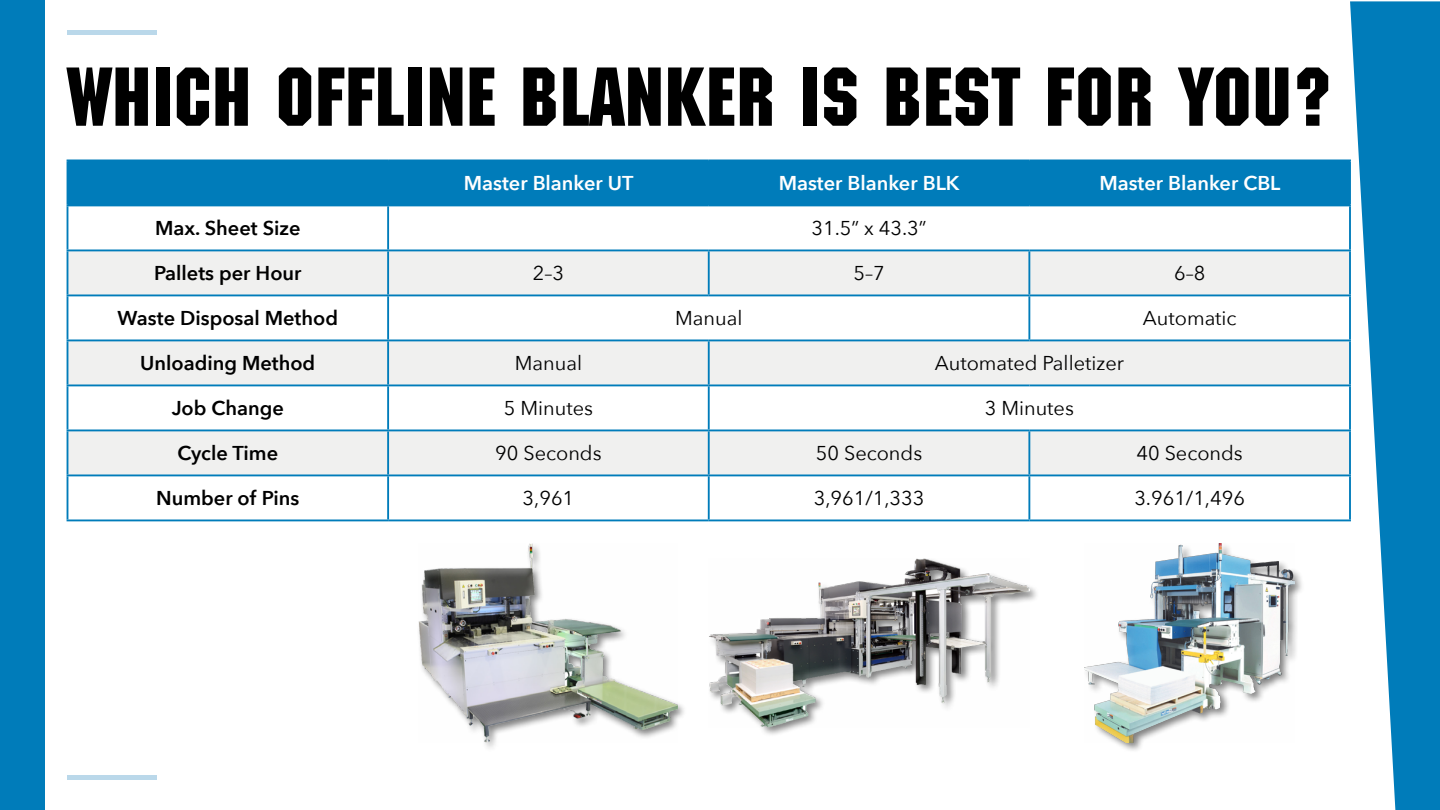
<style>
.page{position:relative;width:1440px;height:810px;background:#fff}
.page>*{position:absolute;margin:0;border:0;box-sizing:border-box;transform-origin:0 0}
.t1{font:81.25px "Machine Std";letter-spacing:.01em;color:#000}
.t2{font:20px "Avenir Next";color:#000}
.t3{font:600 20px "Avenir Next";color:#000}
.t4{font:600 20px "Avenir Next";color:#fff}
</style>
<div class="page">
<svg style="left:1350px;top:1px;width:90px;height:809px;fill:#007cba"></svg>
<div style="left:0;top:1px;width:45px;height:809px;background:#007cba"></div>
<hr style="left:68px;top:30px;width:90px;height:4px;background:#bad8ea">
<div style="left:68px;top:775px;width:90px;height:5px;background:#bad8ea"></div>
<div style="left:68px;top:161px;width:1281px;height:44px;background:#007cba"></div>
<svg style="left:68px;top:251px;width:1281px;height:224px;fill:#f0f0ef"></svg>
<hr style="left:67px;top:206px;width:1px;height:44px;background:#007cba">
<hr style="left:387px;top:206px;width:2px;height:44px;background:#007cba">
<hr style="left:1349px;top:206px;width:2px;height:44px;background:#007cba">
<hr style="left:67px;top:250px;width:321px;height:1px;background:#007cba">
<hr style="left:67px;top:251px;width:1px;height:44px;background:#007cba">
<hr style="left:388px;top:250px;width:321px;height:1px;background:#007cba">
<hr style="left:387px;top:251px;width:2px;height:44px;background:#007cba">
<hr style="left:709px;top:250px;width:320px;height:1px;background:#007cba">
<hr style="left:708px;top:251px;width:2px;height:44px;background:#007cba">
<hr style="left:1029px;top:250px;width:322px;height:1px;background:#007cba">
<hr style="left:1028px;top:251px;width:2px;height:44px;background:#007cba">
<hr style="left:1349px;top:251px;width:2px;height:44px;background:#007cba">
<hr style="left:67px;top:295px;width:321px;height:1px;background:#007cba">
<hr style="left:67px;top:296px;width:1px;height:44px;background:#007cba">
<hr style="left:388px;top:295px;width:321px;height:1px;background:#007cba">
<hr style="left:387px;top:296px;width:2px;height:44px;background:#007cba">
<hr style="left:709px;top:295px;width:320px;height:1px;background:#007cba">
<hr style="left:1029px;top:295px;width:322px;height:1px;background:#007cba">
<hr style="left:1028px;top:296px;width:2px;height:44px;background:#007cba">
<hr style="left:1349px;top:296px;width:2px;height:44px;background:#007cba">
<hr style="left:67px;top:340px;width:321px;height:1px;background:#007cba">
<hr style="left:67px;top:341px;width:1px;height:44px;background:#007cba">
<hr style="left:388px;top:340px;width:321px;height:1px;background:#007cba">
<hr style="left:387px;top:341px;width:2px;height:44px;background:#007cba">
<hr style="left:709px;top:340px;width:320px;height:1px;background:#007cba">
<hr style="left:708px;top:341px;width:2px;height:44px;background:#007cba">
<hr style="left:1029px;top:340px;width:322px;height:1px;background:#007cba">
<hr style="left:1349px;top:341px;width:2px;height:44px;background:#007cba">
<hr style="left:67px;top:385px;width:321px;height:1px;background:#007cba">
<hr style="left:67px;top:386px;width:1px;height:44px;background:#007cba">
<hr style="left:388px;top:385px;width:321px;height:1px;background:#007cba">
<hr style="left:387px;top:386px;width:2px;height:44px;background:#007cba">
<hr style="left:709px;top:385px;width:320px;height:1px;background:#007cba">
<hr style="left:708px;top:386px;width:2px;height:44px;background:#007cba">
<hr style="left:1029px;top:385px;width:322px;height:1px;background:#007cba">
<hr style="left:1349px;top:386px;width:2px;height:44px;background:#007cba">
<hr style="left:67px;top:430px;width:321px;height:1px;background:#007cba">
<hr style="left:67px;top:431px;width:1px;height:44px;background:#007cba">
<hr style="left:388px;top:430px;width:321px;height:1px;background:#007cba">
<hr style="left:387px;top:431px;width:2px;height:44px;background:#007cba">
<hr style="left:709px;top:430px;width:320px;height:1px;background:#007cba">
<hr style="left:708px;top:431px;width:2px;height:44px;background:#007cba">
<hr style="left:1029px;top:430px;width:322px;height:1px;background:#007cba">
<hr style="left:1028px;top:431px;width:2px;height:44px;background:#007cba">
<hr style="left:1349px;top:431px;width:2px;height:44px;background:#007cba">
<hr style="left:67px;top:475px;width:321px;height:1px;background:#007cba">
<hr style="left:67px;top:476px;width:1px;height:44px;background:#007cba">
<hr style="left:388px;top:475px;width:321px;height:1px;background:#007cba">
<hr style="left:387px;top:476px;width:2px;height:44px;background:#007cba">
<hr style="left:709px;top:475px;width:320px;height:1px;background:#007cba">
<hr style="left:708px;top:476px;width:2px;height:44px;background:#007cba">
<hr style="left:1029px;top:475px;width:322px;height:1px;background:#007cba">
<hr style="left:1028px;top:476px;width:2px;height:44px;background:#007cba">
<hr style="left:1349px;top:476px;width:2px;height:44px;background:#007cba">
<hr style="left:67px;top:520px;width:321px;height:1px;background:#007cba">
<hr style="left:388px;top:520px;width:321px;height:1px;background:#007cba">
<hr style="left:709px;top:520px;width:320px;height:1px;background:#007cba">
<hr style="left:1029px;top:520px;width:322px;height:1px;background:#007cba">
<hr style="left:67px;top:160px;width:321px;height:1px;background:#007cba">
<hr style="left:67px;top:161px;width:1px;height:44px;background:#007cba">
<hr style="left:388px;top:160px;width:321px;height:1px;background:#007cba">
<hr style="left:387px;top:161px;width:2px;height:44px;background:#007cba">
<hr style="left:709px;top:160px;width:320px;height:1px;background:#007cba">
<hr style="left:708px;top:161px;width:2px;height:44px;background:#007cba">
<hr style="left:1029px;top:160px;width:322px;height:1px;background:#007cba">
<hr style="left:1028px;top:161px;width:2px;height:44px;background:#007cba">
<hr style="left:1349px;top:161px;width:2px;height:44px;background:#007cba">
<hr style="left:67px;top:205px;width:321px;height:1px;background:#007cba">
<hr style="left:388px;top:205px;width:321px;height:1px;background:#007cba">
<hr style="left:709px;top:205px;width:320px;height:1px;background:#007cba">
<hr style="left:1029px;top:205px;width:322px;height:1px;background:#007cba">
<div style="left:1077px;top:536px;width:226px;height:208px;background:#fff;opacity:.25"></div>
<div style="left:702px;top:549px;width:335px;height:189px;background:#fff;opacity:.25"></div>
<div style="left:411px;top:536px;width:274px;height:208px;background:#fff;opacity:.25"></div>
<h1 class="t1" style="left:68px;top:50px;width:1267px">WHICH OFFLINE BLANKER IS BEST FOR YOU?</h1>
<p class="t4" style="left:464px;top:166px;width:171px">Master Blanker UT</p>
<p class="t4" style="left:779px;top:166px;width:182px">Master Blanker BLK</p>
<p class="t4" style="left:1099px;top:166px;width:183px">Master Blanker CBL</p>
<p class="t3" style="left:155px;top:211px;width:147px">Max. Sheet Size</p>
<p class="t2" style="left:811px;top:211px;width:117px">31.5” x 43.3”</p>
<p class="t3" style="left:154px;top:256px;width:149px">Pallets per Hour</p>
<p class="t2" style="left:533px;top:256px;width:33px">2–3</p>
<p class="t2" style="left:853px;top:256px;width:33px">5–7</p>
<p class="t2" style="left:1174px;top:256px;width:33px">6–8</p>
<p class="t3" style="left:118px;top:301px;width:222px">Waste Disposal Method</p>
<p class="t2" style="left:675px;top:301px;width:69px">Manual</p>
<p class="t2" style="left:1143px;top:301px;width:95px">Automatic</p>
<p class="t3" style="left:140px;top:346px;width:177px">Unloading Method</p>
<p class="t2" style="left:515px;top:346px;width:69px">Manual</p>
<p class="t2" style="left:935px;top:346px;width:191px">Automated Palletizer</p>
<p class="t3" style="left:172px;top:391px;width:114px">Job Change</p>
<p class="t2" style="left:504px;top:391px;width:91px">5 Minutes</p>
<p class="t2" style="left:985px;top:391px;width:91px">3 Minutes</p>
<p class="t3" style="left:177px;top:436px;width:102px">Cycle Time</p>
<p class="t2" style="left:495px;top:436px;width:108px">90 Seconds</p>
<p class="t2" style="left:816px;top:436px;width:108px">50 Seconds</p>
<p class="t2" style="left:1136px;top:436px;width:108px">40 Seconds</p>
<p class="t3" style="left:156px;top:481px;width:145px">Number of Pins</p>
<p class="t2" style="left:523px;top:481px;width:53px">3,961</p>
<p class="t2" style="left:814px;top:481px;width:112px">3,961/1,333</p>
<p class="t2" style="left:1134px;top:481px;width:112px">3.961/1,496</p>
</div>
